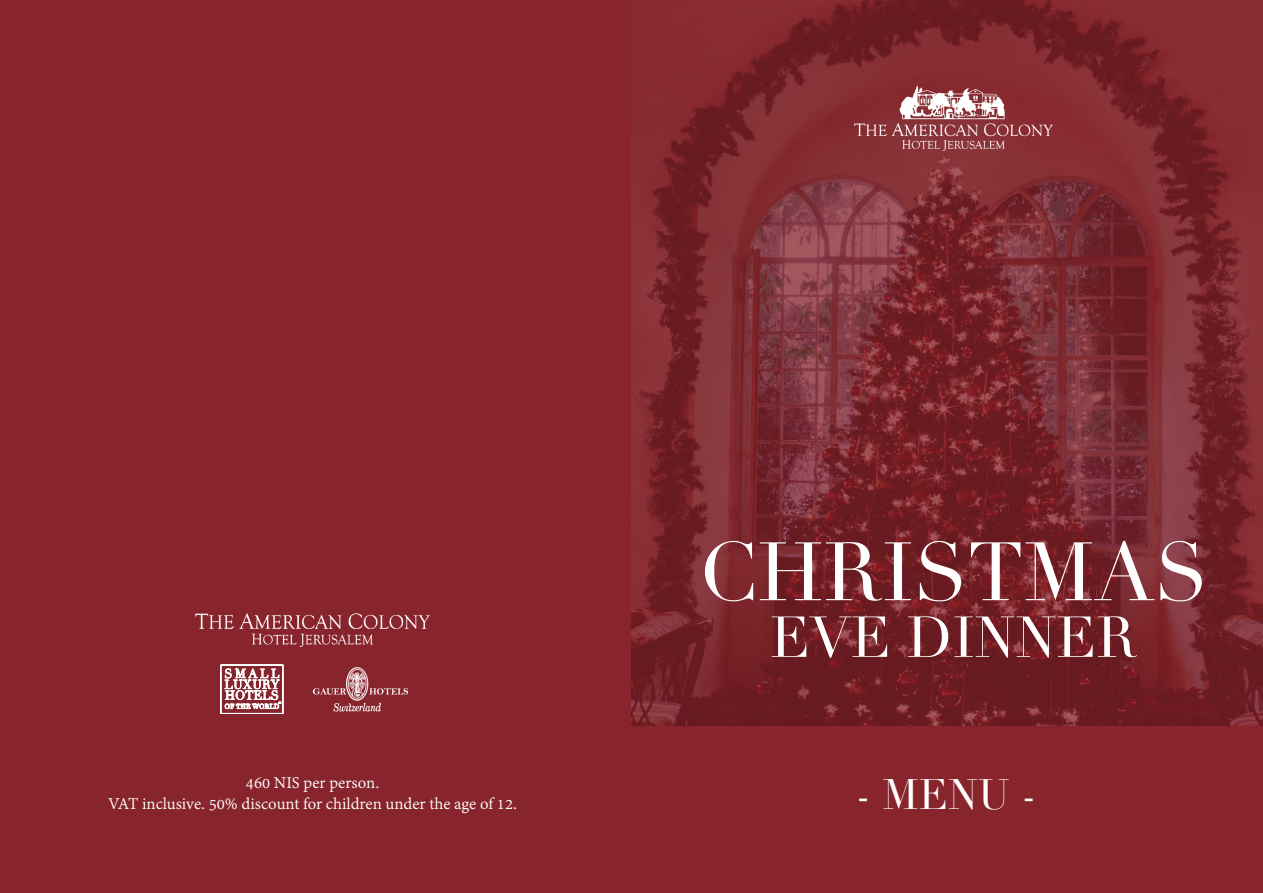
<style>
.page{position:relative;width:1263px;height:893px;background:#88242c}
.page>*{position:absolute;margin:0;border:0;box-sizing:border-box;transform-origin:0 0}
.t1{font:81.3px "Didot";color:#fff}
.t2{font:56.7px "Didot";color:#fff}
.t3{font:41.7px "Didot";color:#fff}
.t4{font:18px "Adobe Devanagari";color:#fff}
</style>
<div class="page">
<img style="left:631px;top:0;width:632px;height:725px">
<img style="left:313px;top:667px;width:95px;height:45px">
<svg style="left:221px;top:665px;width:62px;height:49px"></svg>
<img style="left:855px;top:86px;width:197px;height:64px">
<img style="left:195px;top:614px;width:235px;height:32px">
<p class="t4" style="left:246px;top:772px;width:135px">460 NIS per person.</p>
<p class="t4" style="left:108px;top:793px;width:410px">VAT inclusive. 50% discount for children under the age of 12.</p>
<p class="t1" style="left:699px;top:523px;width:511px">CHRISTMAS</p>
<p class="t2" style="left:770px;top:603px;width:368px">EVE DINNER</p>
<p class="t3" style="left:855px;top:769px;width:183px">- MENU -</p>
</div>
